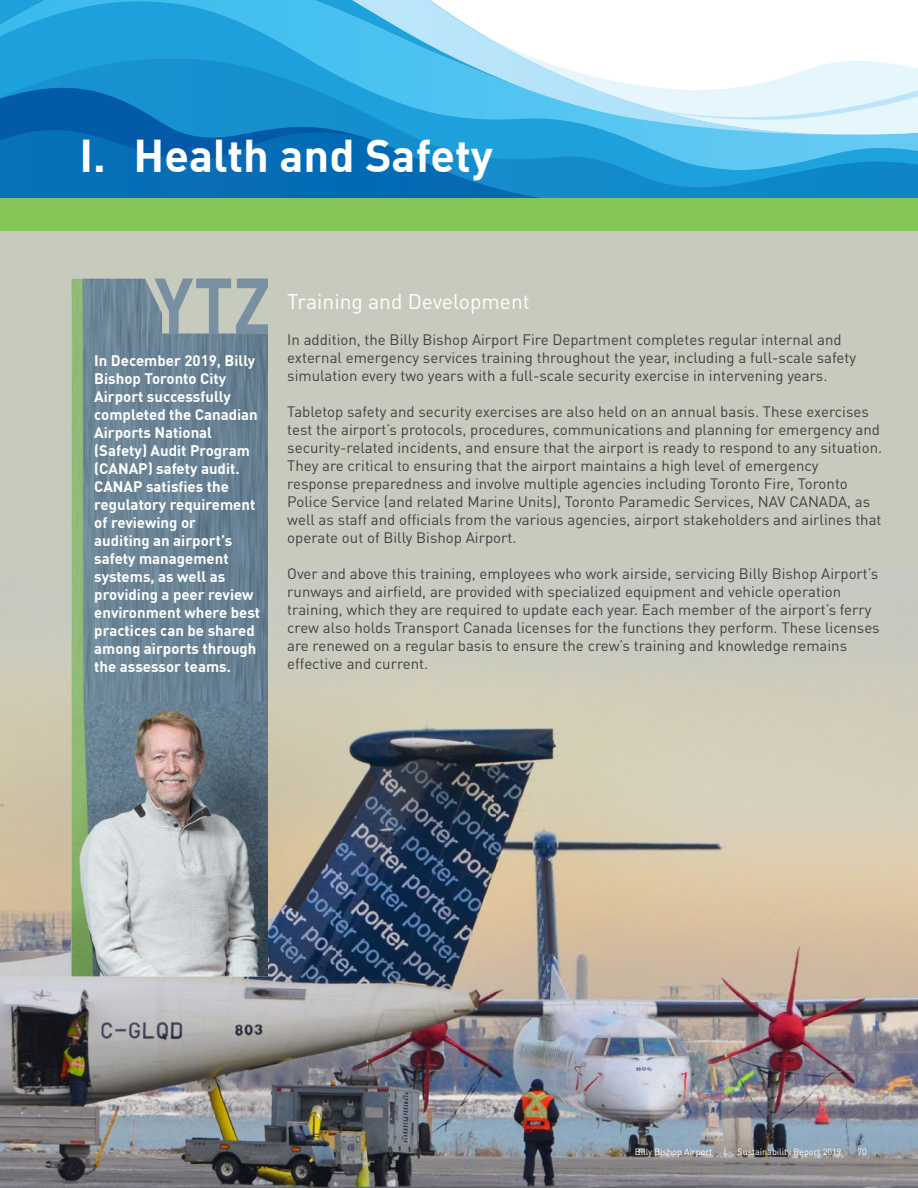
<style>
.page{position:relative;width:918px;height:1188px;background:#fff}
.page>*{position:absolute;margin:0;border:0;box-sizing:border-box;transform-origin:0 0}
.t1{font:700 45px "DINOT";color:#fff}
.t2{font:21px "DINOT";color:#fff}
.t3{font:15px/18px "DINOT";color:#414042}
.t4{font:700 15px/18px "DINOT";color:#fff}
.t5{font:9px "DINOT";color:#fff}
</style>
<div class="page">
<div style="left:0;top:231px;width:918px;height:957px;background:#c7cbbd"></div>
<img style="left:0;top:674px;width:918px;height:514px">
<img style="left:71px;top:279px;width:197px;height:697px">
<svg style="left:550px;top:135px;width:368px;height:64px;background:#2ca1d8"></svg>
<svg style="left:0;top:88px;width:550px;height:111px;background:#1382c2"></svg>
<svg style="left:0;top:88px;width:371px;height:72px;background:#0b74bb"></svg>
<svg style="left:0;top:0;width:485px;height:88px;background:#3db0e3"></svg>
<svg style="left:485px;top:36px;width:433px;height:99px"></svg>
<div style="left:0;top:199px;width:918px;height:32px;background:#83c557"></div>
<svg style="left:154px;top:279px;width:114px;height:55px"></svg>
<h1 class="t1" style="left:80px;top:120px;width:415px">I. Health and Safety</h1>
<p class="t4" style="left:94px;top:350px;width:167px">In December 2019, Billy<br>Bishop Toronto City<br>Airport successfully completed the Canadian<br>Airports National (Safety) Audit Program (CANAP) safety audit.<br>CANAP satisfies the regulatory requirement of reviewing or<br>auditing an airport’s safety management systems, as well as providing a peer review environment where best practices can be shared among airports through the assessor teams.</p>
<h2 class="t2" style="left:287px;top:289px;width:244px">Training and Development</h2>
<p class="t3" style="left:287px;top:331px;width:570px">In addition, the Billy Bishop Airport Fire Department completes regular internal and external emergency services training throughout the year, including a full-scale safety simulation every two years with a full-scale security exercise in intervening years.</p>
<p class="t3" style="left:287px;top:403px;width:596px">Tabletop safety and security exercises are also held on an annual basis. These exercises test the airport’s protocols, procedures, communications and planning for emergency and security-related incidents, and ensure that the airport is ready to respond to any situation.<br>They are critical to ensuring that the airport maintains a high level of emergency response preparedness and involve multiple agencies including Toronto Fire, Toronto Police Service (and related Marine Units), Toronto Paramedic Services, NAV CANADA, as well as staff and officials from the various agencies, airport stakeholders and airlines that operate out of Billy Bishop Airport.</p>
<p class="t3" style="left:287px;top:565px;width:594px">Over and above this training, employees who work airside, servicing Billy Bishop Airport’s runways and airfield, are provided with specialized equipment and vehicle operation training, which they are required to update each year. Each member of the airport’s ferry crew also holds Transport Canada licenses for the functions they perform. These licenses are renewed on a regular basis to ensure the crew’s training and knowledge remains effective and current.</p>
<p class="t5" style="left:635px;top:1146px;width:208px">Billy Bishop Airport | Sustainability Report 2019</p>
<p class="t5" style="left:857px;top:1146px;width:11px">70</p>
</div>
